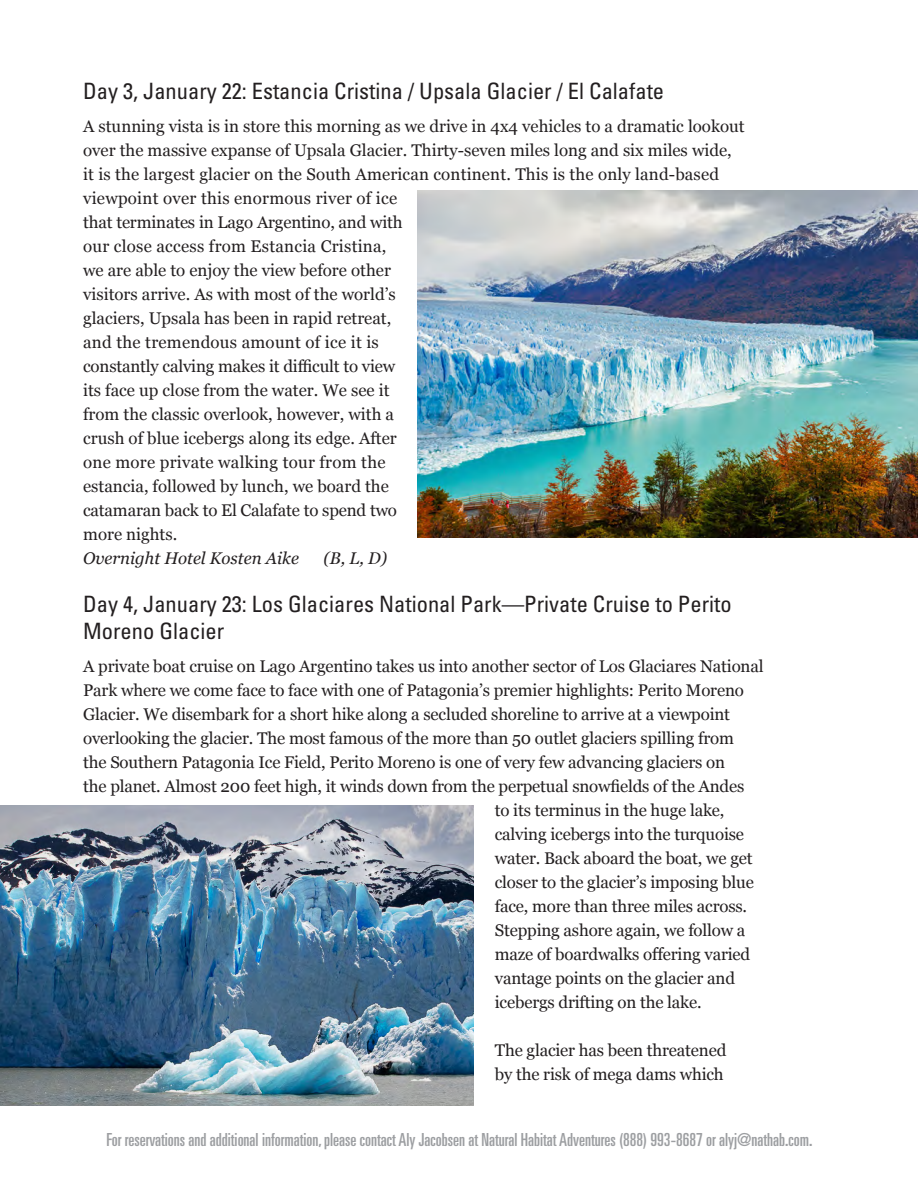
<style>
.page{position:relative;width:918px;height:1188px;background:#fff}
.page>*{position:absolute;margin:0;border:0;box-sizing:border-box;transform-origin:0 0}
.t1{font:condensed 22.5px/27px "Univers";color:#231f20}
.t2{font:ultra-condensed 18px "Univers";color:#9d9fa2}
.t3{font:16.8px/24px "Georgia";letter-spacing:-.01em;color:#231f20}
.t4{font:16.8px "Georgia";letter-spacing:.01em;color:#231f20}
.t5{font:italic 16.8px "Georgia";color:#231f20}
</style>
<div class="page">
<img style="left:418px;top:191px;width:500px;height:347px">
<img style="left:0;top:806px;width:473px;height:300px">
<p class="t1" style="left:83px;top:77px;width:583px">Day 3, January 22: Estancia Cristina / Upsala Glacier / El Calafate</p>
<p class="t3" style="left:83px;top:114px;width:663px">A stunning vista is in store this morning as we drive in 4x4 vehicles to a dramatic lookout over the massive expanse of Upsala Glacier. Thirty-seven miles long and six miles wide,</p>
<p class="t4" style="left:83px;top:162px;width:637px">it is the largest glacier on the South American continent. This is the only land-based</p>
<p class="t3" style="left:83px;top:186px;width:321px">viewpoint over this enormous river of ice that terminates in Lago Argentino, and with our close access from Estancia Cristina, we are able to enjoy the view before other visitors arrive. As with most of the world’s glaciers, Upsala has been in rapid retreat, and the tremendous amount of ice it is constantly calving makes it difficult to view its face up close from the water. We see it from the classic overlook, however, with a crush of blue icebergs along its edge. After one more private walking tour from the estancia, followed by lunch, we board the catamaran back to El Calafate to spend two more nights.</p>
<p class="t5" style="left:83px;top:546px;width:217px">Overnight Hotel Kosten Aike</p>
<p class="t5" style="left:323px;top:546px;width:65px">(B, L, D)</p>
<p class="t1" style="left:83px;top:590px;width:650px">Day 4, January 23: Los Glaciares National Park—Private Cruise to Perito<br>Moreno Glacier</p>
<p class="t3" style="left:83px;top:654px;width:682px">A private boat cruise on Lago Argentino takes us into another sector of Los Glaciares National</p>
<p class="t3" style="left:83px;top:678px;width:662px">Park where we come face to face with one of Patagonia’s premier highlights: Perito Moreno</p>
<p class="t3" style="left:83px;top:702px;width:648px">Glacier. We disembark for a short hike along a secluded shoreline to arrive at a viewpoint</p>
<p class="t3" style="left:83px;top:726px;width:652px">overlooking the glacier. The most famous of the more than 50 outlet glaciers spilling from</p>
<p class="t3" style="left:83px;top:750px;width:644px">the Southern Patagonia Ice Field, Perito Moreno is one of very few advancing glaciers on</p>
<p class="t3" style="left:83px;top:774px;width:663px">the planet. Almost 200 feet high, it winds down from the perpetual snowfields of the Andes</p>
<p class="t3" style="left:495px;top:798px;width:231px">to its terminus in the huge lake,</p>
<p class="t3" style="left:495px;top:822px;width:251px">calving icebergs into the turquoise</p>
<p class="t3" style="left:495px;top:846px;width:259px">water. Back aboard the boat, we get</p>
<p class="t3" style="left:495px;top:870px;width:261px">closer to the glacier’s imposing blue</p>
<p class="t3" style="left:495px;top:894px;width:254px">face, more than three miles across.</p>
<p class="t3" style="left:495px;top:918px;width:252px">Stepping ashore again, we follow a</p>
<p class="t3" style="left:495px;top:942px;width:257px">maze of boardwalks offering varied</p>
<p class="t3" style="left:495px;top:966px;width:242px">vantage points on the glacier and</p>
<p class="t3" style="left:495px;top:990px;width:208px">icebergs drifting on the lake.</p>
<p class="t3" style="left:495px;top:1038px;width:233px">The glacier has been threatened</p>
<p class="t3" style="left:495px;top:1062px;width:230px">by the risk of mega dams which</p>
<p class="t2" style="left:106px;top:1130px;width:708px">For reservations and additional information, please contact Aly Jacobsen at Natural Habitat Adventures (888) 993-8687 or alyj@nathab.com.</p>
</div>
